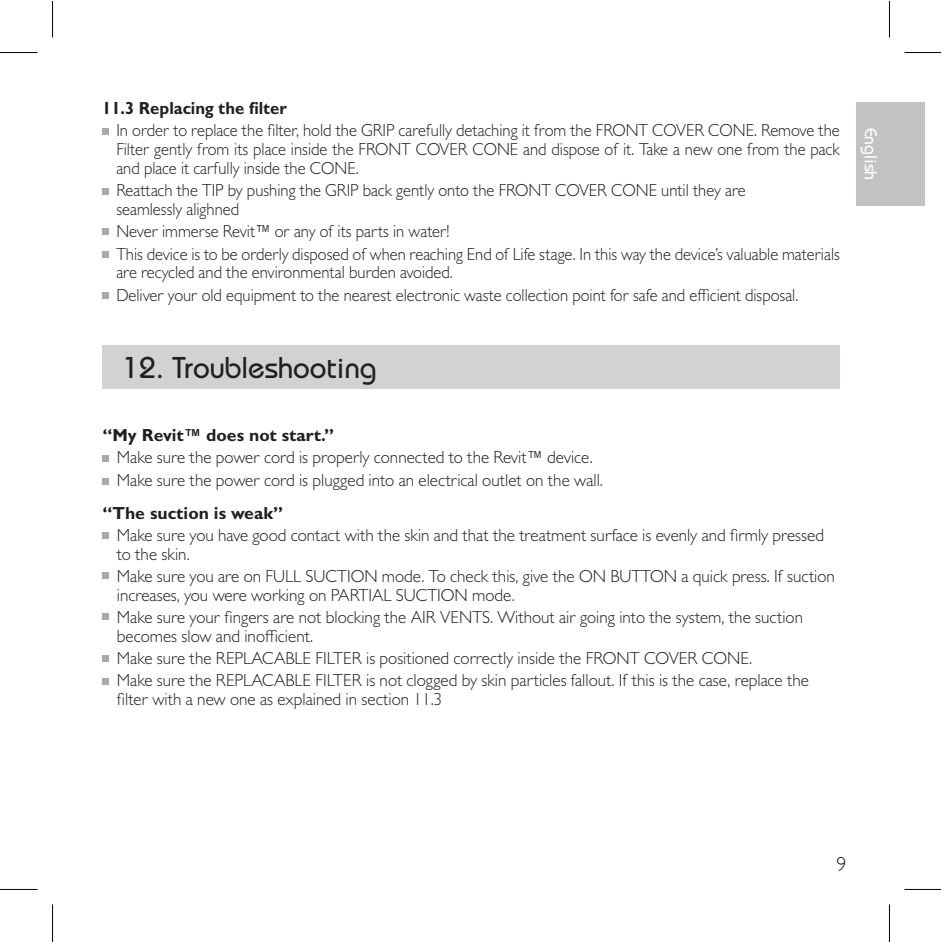
<style>
.page{position:relative;width:942px;height:942px;background:#fff}
.page>*{position:absolute;margin:0;border:0;box-sizing:border-box;transform-origin:0 0}
.t1{font:500 30px "Bauhaus";color:#231f20}
.t2{font:300 20.25px "Gill Sans MT Std";color:#231f20}
.t3{font:300 17.5px/18.8px "Gill Sans MT Std";color:#231f20}
.t4{font:300 17.5px/18.8px "Gill Sans MT Std";color:#231f20;scale:.95 1}
.t5{font:700 17.5px "Gill Sans MT Pro";color:#231f20}
.t6{font:700 17.5px "Gill Sans MT Pro";color:#231f20;scale:.95 1}
.t7{font:500 17.5px "Bauhaus";color:#fff}
</style>
<div class="page">
<div style="left:856px;top:102px;width:68px;height:103px;background:#c1c2c4"></div>
<div style="left:102px;top:344px;width:737px;height:44px;background:#d1d2d4"></div>
<svg style="left:102px;top:455px;width:6px;height:6px"></svg>
<svg style="left:102px;top:572px;width:6px;height:6px"></svg>
<svg style="left:103px;top:478px;width:6px;height:6px"></svg>
<svg style="left:102px;top:532px;width:6px;height:6px"></svg>
<svg style="left:102px;top:613px;width:6px;height:6px"></svg>
<svg style="left:102px;top:655px;width:6px;height:6px"></svg>
<svg style="left:102px;top:678px;width:6px;height:6px"></svg>
<svg style="left:102px;top:128px;width:6px;height:6px"></svg>
<svg style="left:102px;top:188px;width:6px;height:6px"></svg>
<svg style="left:102px;top:229px;width:6px;height:6px"></svg>
<svg style="left:102px;top:251px;width:6px;height:6px"></svg>
<svg style="left:102px;top:293px;width:6px;height:6px"></svg>
<hr style="left:0;top:52px;width:38px;height:1px;background:#000">
<hr style="left:904px;top:52px;width:36px;height:1px;background:#000">
<hr style="left:0;top:888px;width:38px;height:1px;background:#000">
<hr style="left:904px;top:888px;width:36px;height:1px;background:#000">
<hr style="left:52px;top:1px;width:1px;height:36px;background:#000">
<hr style="left:52px;top:904px;width:1px;height:37px;background:#000">
<hr style="left:888px;top:1px;width:1px;height:36px;background:#000">
<hr style="left:888px;top:904px;width:1px;height:37px;background:#000">
<p class="t6" style="left:102px;top:97px;width:196px">11.3 Replacing the filter</p>
<p class="t4" style="left:116px;top:121px;width:762px;text-align:justify">In order to replace the filter, hold the GRIP carefully detaching it from the FRONT COVER CONE. Remove the Filter gently from its place inside the FRONT COVER CONE and dispose of it. Take a new one from the pack and place it carfully inside the CONE.</p>
<p class="t4" style="left:116px;top:181px;width:663px">Reattach the TIP by pushing the GRIP back gently onto the FRONT COVER CONE until they are seamlessly alighned</p>
<p class="t4" style="left:116px;top:220px;width:762px;line-height:22.2px">Never immerse Revit™ or any of its parts in water!<br>This device is to be orderly disposed of when reaching End of Life stage. In this way the device’s valuable materials</p>
<p class="t4" style="left:116px;top:261px;width:719px;line-height:22.2px">are recycled and the environmental burden avoided.<br>Deliver your old equipment to the nearest electronic waste collection point for safe and efficient disposal.</p>
<h1 class="t1" style="left:122px;top:350px;width:255px">12. Troubleshooting</h1>
<p class="t5" style="left:103px;top:424px;width:233px">“My Revit™ does not start.”</p>
<p class="t3" style="left:117px;top:446px;width:487px;line-height:22.2px">Make sure the power cord is properly connected to the Revit™ device.<br>Make sure the power cord is plugged into an electrical outlet on the wall.</p>
<p class="t5" style="left:103px;top:501px;width:182px">“The suction is weak”</p>
<p class="t3" style="left:117px;top:525px;width:708px">Make sure you have good contact with the skin and that the treatment surface is evenly and firmly pressed to the skin.</p>
<p class="t3" style="left:117px;top:566px;width:719px">Make sure you are on FULL SUCTION mode. To check this, give the ON BUTTON a quick press. If suction increases, you were working on PARTIAL SUCTION mode.</p>
<p class="t3" style="left:117px;top:607px;width:687px">Make sure your fingers are not blocking the AIR VENTS. Without air going into the system, the suction becomes slow and inofficient.</p>
<p class="t3" style="left:117px;top:646px;width:693px;line-height:22.2px">Make sure the REPLACABLE FILTER is positioned correctly inside the FRONT COVER CONE.<br>Make sure the REPLACABLE FILTER is not clogged by skin particles fallout. If this is the case, replace the</p>
<p class="t3" style="left:117px;top:689px;width:327px">filter with a new one as explained in section 11.3</p>
<p class="t7" style="left:881px;top:127px;width:54px;rotate:90deg">English</p>
<p class="t2" style="left:836px;top:851px;width:12px">9</p>
</div>
